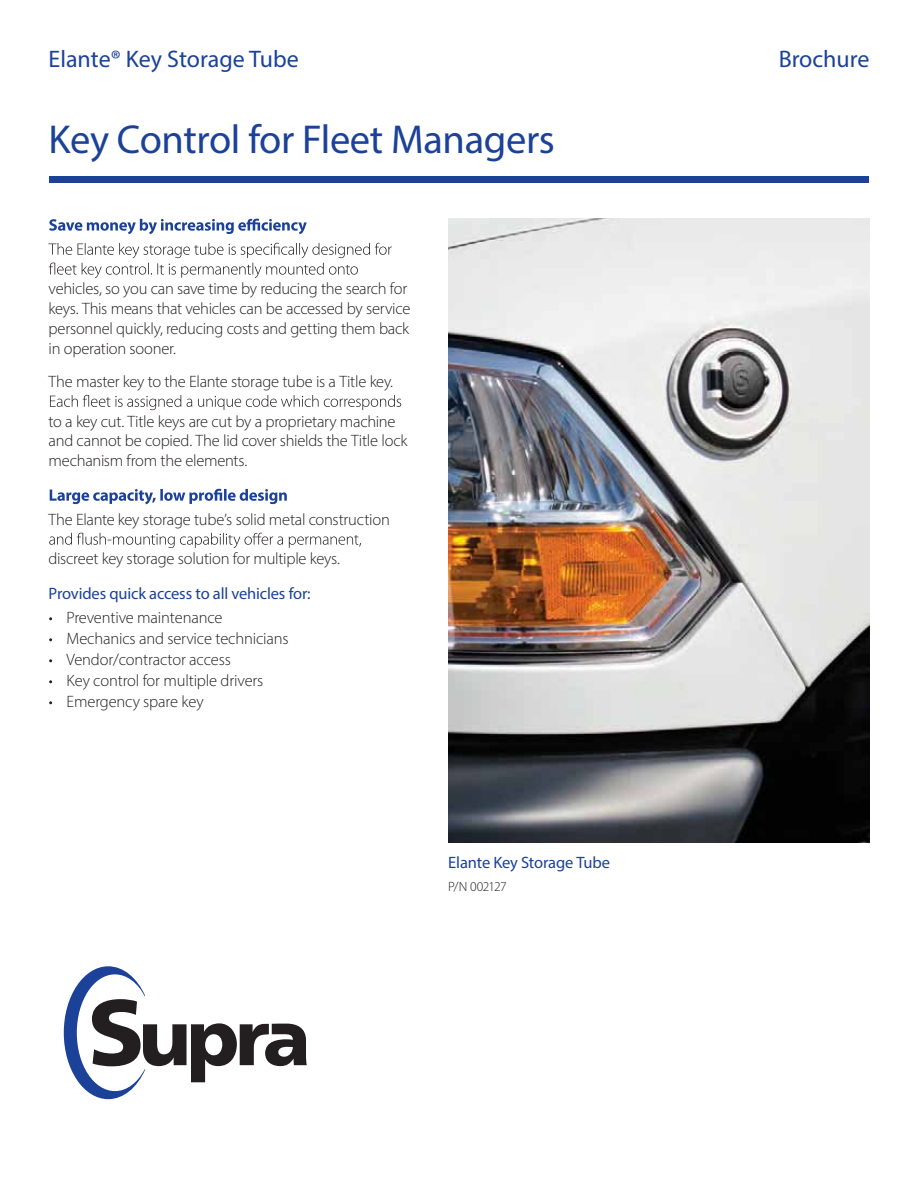
<style>
.page{position:relative;width:918px;height:1188px;background:#fff}
.page>*{position:absolute;margin:0;border:0;box-sizing:border-box;transform-origin:0 0}
.t1{font:40.5px "Myriad Pro";letter-spacing:-.01em;color:#1b4298}
.t2{font:24px "Myriad Pro";color:#1b4298}
.t3{font:300 16.5px/19.8px "Myriad Pro";letter-spacing:-.015em;color:#231f20}
.t4{font:700 16.5px "Myriad Pro";letter-spacing:-.01em;color:#1b4298}
.t5{font:300 13.5px "Myriad Pro";letter-spacing:-.035em;color:#231f20}
</style>
<div class="page">
<svg style="left:49px;top:219px;width:258px;height:15px"></svg>
<svg style="left:48px;top:243px;width:344px;height:35px"></svg>
<svg style="left:50px;top:395px;width:351px;height:15px"></svg>
<svg style="left:50px;top:489px;width:237px;height:15px"></svg>
<svg style="left:49px;top:533px;width:312px;height:15px"></svg>
<div style="left:49px;top:176px;width:820px;height:7px;background:#1b4298"></div>
<img style="left:448px;top:218px;width:421px;height:624px">
<svg style="left:64px;top:966px;width:243px;height:133px"></svg>
<h2 class="t2" style="left:49px;top:49px;width:252px">Elante® Key Storage Tube</h2>
<h1 class="t1" style="left:49px;top:124px;width:508px">Key Control for Fleet Managers</h1>
<p class="t3" style="left:49px;top:280px;width:363px">vehicles, so you can save time by reducing the search for keys. This means that vehicles can be accessed by service personnel quickly, reducing costs and getting them back in operation sooner.</p>
<p class="t3" style="left:49px;top:373px;width:346px">The master key to the Elante storage tube is a Title key.</p>
<p class="t3" style="left:49px;top:412px;width:360px">to a key cut. Title keys are cut by a proprietary machine and cannot be copied. The lid cover shields the Title lock mechanism from the elements.</p>
<p class="t3" style="left:49px;top:510px;width:343px">The Elante key storage tube’s solid metal construction</p>
<p class="t3" style="left:49px;top:550px;width:293px">discreet key storage solution for multiple keys.</p>
<p class="t4" style="left:49px;top:587px;width:264px">Provides quick access to all vehicles for:</p>
<p class="t3" style="left:67px;top:608px;width:224px;line-height:21px">Preventive maintenance<br>Mechanics and service technicians<br>Vendor/contractor access<br>Key control for multiple drivers<br>Emergency spare key</p>
<p class="t4" style="left:448px;top:856px;width:163px">Elante Key Storage Tube</p>
<p class="t5" style="left:448px;top:882px;width:60px">P/N 002127</p>
<h2 class="t2" style="left:779px;top:49px;width:92px">Brochure</h2>
</div>
